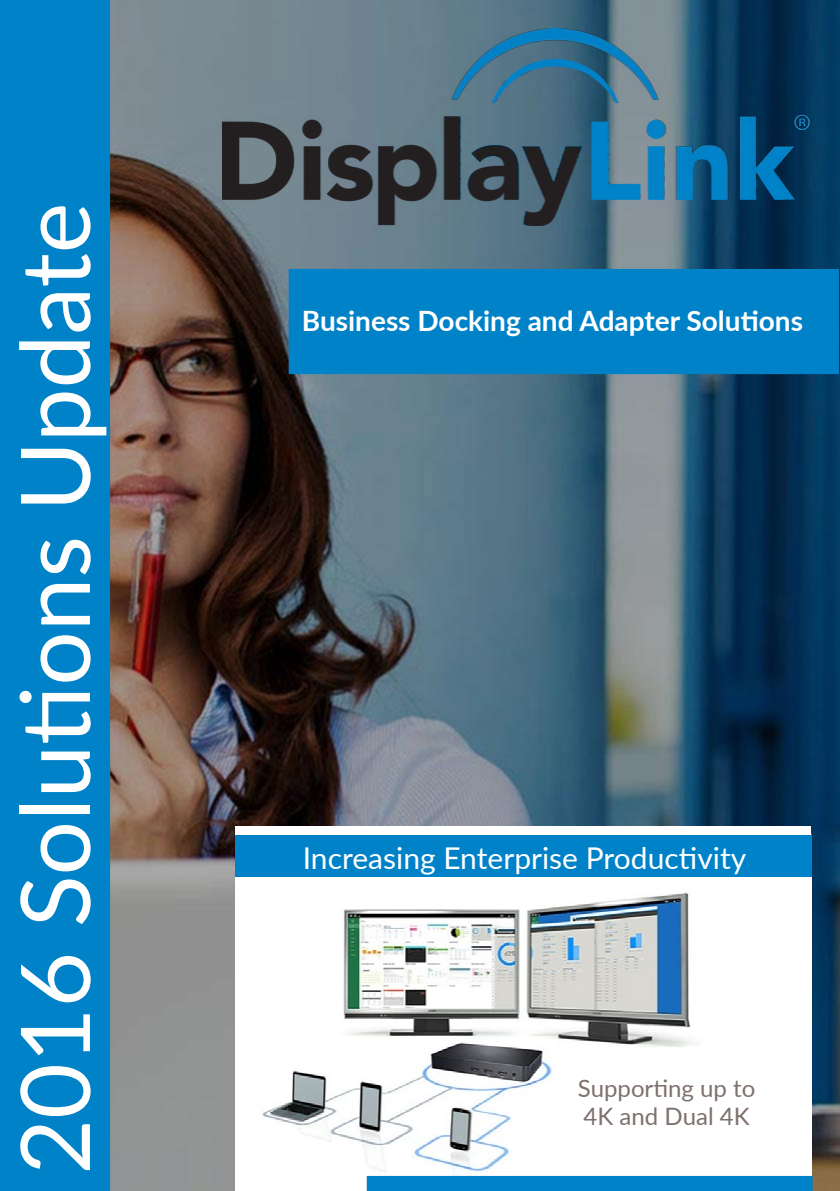
<style>
.page{position:relative;width:840px;height:1191px;background:#fff}
.page>*{position:absolute;margin:0;border:0;box-sizing:border-box;transform-origin:0 0}
.t1{font:96px "Lato";color:#fff}
.t2{font:30px "Lato";color:#fff}
.t3{font:700 28px "Lato";color:#fff}
.t4{font:24px/28.8px "Lato";color:#7d716d}
</style>
<div class="page">
<img style="left:110px;top:0;width:729px;height:1191px">
<div style="left:1px;top:1px;width:108px;height:1189px;background:#0082c8"></div>
<div style="left:0;top:0;width:110px;height:1191px;border:2px solid #0082c8"></div>
<div style="left:289px;top:270px;width:548px;height:103px;background:#0082c8"></div>
<div style="left:288px;top:269px;width:550px;height:105px;border:2px solid #0082c8"></div>
<img style="left:235px;top:877px;width:576px;height:313px">
<div style="left:235px;top:833px;width:576px;height:44px;background:#0082c8"></div>
<div style="left:235px;top:825px;width:575px;height:9px;background:#fff"></div>
<div style="left:367px;top:1176px;width:444px;height:14px;background:#0082c8"></div>
<div style="left:366px;top:1175px;width:446px;height:16px;border:2px solid #0082c8"></div>
<div style="left:536px;top:1106px;width:236px;height:63px;background:#fff"></div>
<img style="left:222px;top:28px;width:589px;height:198px">
<h1 class="t1" style="left:-14px;top:1174px;width:973px;rotate:-90deg">2016 Solutions Update</h1>
<p class="t3" style="left:301px;top:300px;width:502px">Business Docking and Adapter Solutions</p>
<p class="t2" style="left:302px;top:836px;width:445px">Increasing Enterprise Productivity</p>
<p class="t4" style="left:577px;top:1072px;width:179px">Supporting up to<br>4K and Dual 4K</p>
</div>
